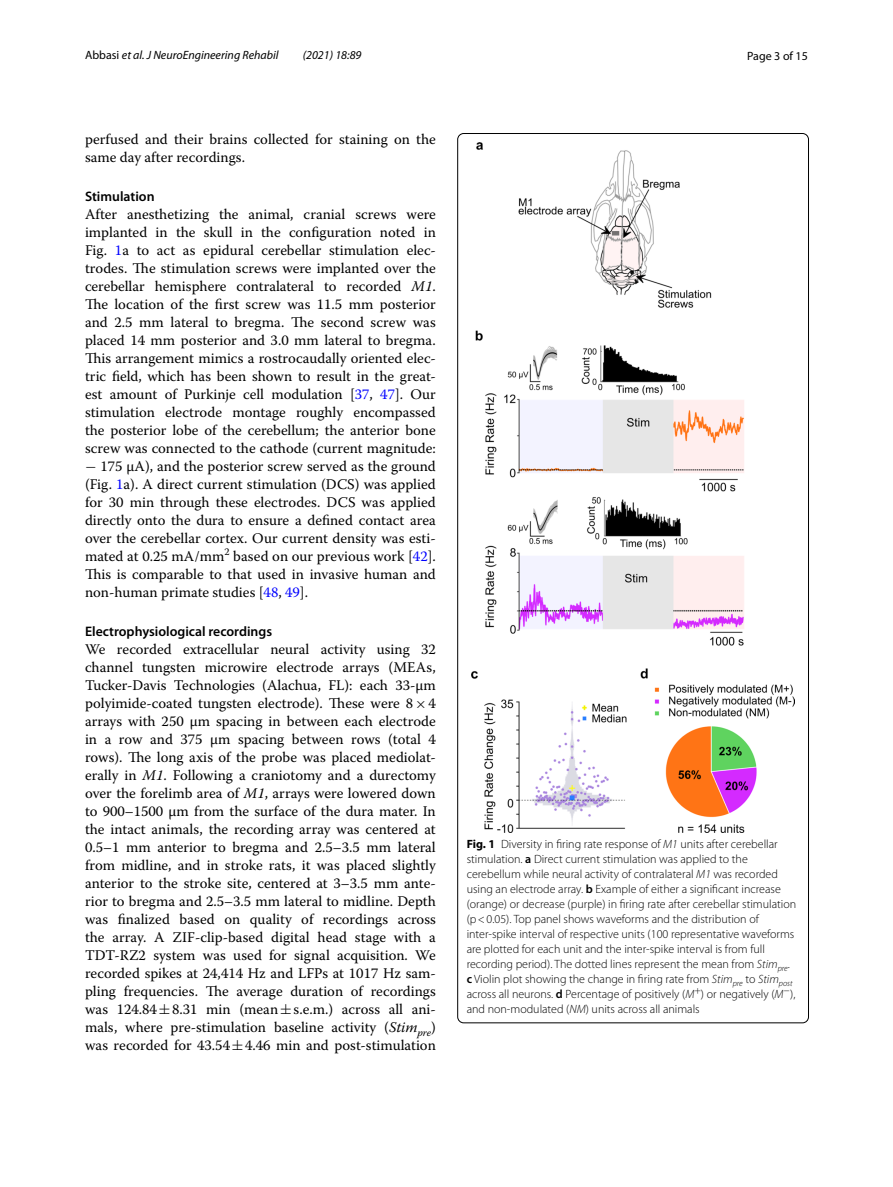
<style>
.page{position:relative;width:893px;height:1187px;background:#fff}
.page>*{position:absolute;margin:0;border:0;box-sizing:border-box;transform-origin:0 0}
.t1{font:14.7px/18px "Warnock Pro";color:#000;text-align:justify}
.t2{font:600 13.8px "Myriad Pro";color:#000}
.t3{font:300 12px/15px "Myriad Pro";color:#000}
.t4{font:italic 12px "Myriad Pro";color:#000}
.t5{font:12px "Myriad Pro";color:#000}
.s1{font-style:normal}
.s2{color:#00f}
.s3{font-style:italic}
.s4{font-family:"MTSY"}
.s5{font-weight:700}
.s6{font-weight:600}
</style>
<div class="page">
<img style="left:471px;top:142px;width:324px;height:690px">
<p class="t4" style="left:85px;top:48px;width:195px"><span class="s1">Abbasi</span> et al. J NeuroEngineering Rehabil</p>
<p class="t4" style="left:303px;top:48px;width:60px">(2021) 18:89</p>
<p class="t5" style="left:747px;top:48px;width:62px">Page 3 of 15</p>
<p class="t1" style="left:85px;top:130px;width:352px">perfused and their brains collected for staining on the same day after recordings.</p>
<p class="t2" style="left:85px;top:187px;width:71px">Stimulation</p>
<p class="t1" style="left:85px;top:204px;width:352px">After anesthetizing the animal, cranial screws were implanted in the skull in the configuration noted in Fig. <span class="s2">1</span>a to act as epidural cerebellar stimulation elec&shy;trodes. The stimulation screws were implanted over the cerebellar hemisphere contralateral to recorded <span class="s3">M1</span>.<br>The location of the first screw was 11.5 mm posterior and 2.5 mm lateral to bregma. The second screw was placed 14 mm posterior and 3.0 mm lateral to bregma.<br>This arrangement mimics a rostrocaudally oriented elec&shy;tric field, which has been shown to result in the great&shy;est amount of Purkinje cell modulation [<span class="s2">37</span>, <span class="s2">47</span>]. Our stimulation electrode montage roughly encompassed the posterior lobe of the cerebellum; the anterior bone screw was connected to the cathode (current magnitude: <span class="s4">−</span> 175 μA), and the posterior screw served as the ground (Fig. <span class="s2">1</span>a). A direct current stimulation (DCS) was applied for 30 min through these electrodes. DCS was applied directly onto the dura to ensure a defined contact area over the cerebellar cortex. Our current density was esti&shy;mated at 0.25 mA/mm<sup>2</sup> based on our previous work [<span class="s2">42</span>].<br>This is comparable to that used in invasive human and non-human primate studies [<span class="s2">48</span>, <span class="s2">49</span>].</p>
<p class="t2" style="left:85px;top:622px;width:189px">Electrophysiological recordings</p>
<p class="t1" style="left:85px;top:639px;width:352px">We recorded extracellular neural activity using 32 channel tungsten microwire electrode arrays (MEAs, Tucker-Davis Technologies (Alachua, FL): each 33-μm polyimide-coated tungsten electrode). These were 8<span class="s4">×</span>4 arrays with 250 μm spacing in between each electrode in a row and 375 μm spacing between rows (total 4 rows). The long axis of the probe was placed mediolat&shy;erally in <span class="s3">M1</span>. Following a craniotomy and a durectomy over the forelimb area of <span class="s3">M1</span>, arrays were lowered down to 900–1500 μm from the surface of the dura mater. In the intact animals, the recording array was centered at 0.5–1 mm anterior to bregma and 2.5–3.5 mm lateral from midline, and in stroke rats, it was placed slightly anterior to the stroke site, centered at 3–3.5 mm ante&shy;rior to bregma and 2.5–3.5 mm lateral to midline. Depth was finalized based on quality of recordings across the array. A ZIF-clip-based digital head stage with a TDT-RZ2 system was used for signal acquisition. We recorded spikes at 24,414 Hz and LFPs at 1017 Hz sam&shy;pling frequencies. The average duration of recordings was 124.84<span class="s4">±</span>8.31 min (mean<span class="s4">±</span>s.e.m.) across all ani&shy;mals, where pre-stimulation baseline activity (<span class="s3">Stim</span><sub>pre</sub>) was recorded for 43.54<span class="s4">±</span>4.46 min and post-stimulation</p>
<p class="t3" style="left:467px;top:836px;width:331px"><span class="s5">Fig. 1</span> Diversity in firing rate response of <span class="s3">M1</span> units after cerebellar stimulation. <span class="s6">a</span> Direct current stimulation was applied to the cerebellum while neural activity of contralateral <span class="s3">M1</span> was recorded using an electrode array. <span class="s6">b</span> Example of either a significant increase (orange) or decrease (purple) in firing rate after cerebellar stimulation (p&lt;0.05). Top panel shows waveforms and the distribution of inter-spike interval of respective units (100 representative waveforms are plotted for each unit and the inter-spike interval is from full recording period). The dotted lines represent the mean from <span class="s3">Stim</span><sub>pre</sub>. <span class="s6">c</span> Violin plot showing the change in firing rate from <span class="s3">Stim</span><sub>pre</sub> to <span class="s3">Stim</span><sub>post </sub>across all neurons. <span class="s6">d</span> Percentage of positively (<span class="s3">M</span><sup>+</sup>) or negatively (<span class="s3">M</span><sup>−</sup>), and non-modulated (<span class="s3">NM</span>) units across all animals</p>
</div>
